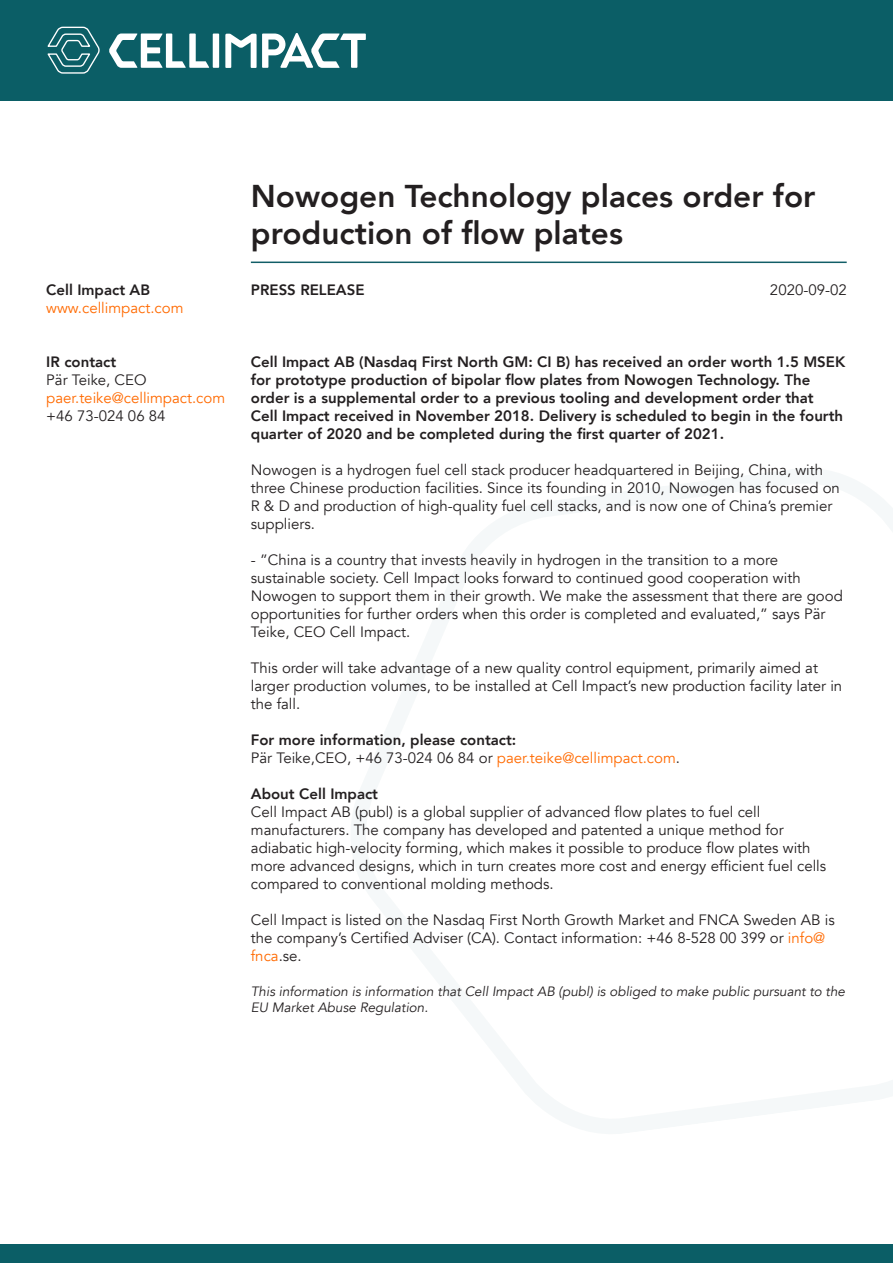
<style>
.page{position:relative;width:893px;height:1263px;background:#fff}
.page>*{position:absolute;margin:0;border:0;box-sizing:border-box;transform-origin:0 0}
.t1{font:800 31.5px/37.8px "Avenir";color:#231f20}
.Brödtext{font:15px/18px "Avenir";color:#231f20}
.Ingress{font:800 15px/18px "Avenir";color:#231f20}
.t2{font:15px "Avenir";color:#ff6a00}
.Disclaimer{font:italic 13.5px/16.2px "Avenir";color:#231f20}
.s1{color:#ff6a00}
</style>
<div class="page">
<hr style="left:251px;top:262px;width:596px;height:1px;background:#115e67">
<div style="left:0;top:0;width:893px;height:100px;background:#0b5e66"></div>
<div style="left:0;top:1245px;width:893px;height:18px;background:#0b5e66"></div>
<svg style="left:47px;top:26px;width:53px;height:48px"></svg>
<div style="left:213px;top:34px;width:6px;height:34px;background:#fff"></div>
<svg style="left:109px;top:34px;width:100px;height:34px"></svg>
<svg style="left:225px;top:33px;width:141px;height:35px"></svg>
<h1 class="t1" style="left:251px;top:177px;width:566px">Nowogen Technology places order for production of flow plates</h1>
<p class="Brödtext" style="left:770px;top:281px;width:78px">2020-09-02</p>
<p class="Ingress" style="left:46px;top:281px;width:105px">Cell Impact AB</p>
<p class="Ingress" style="left:251px;top:281px;width:115px">PRESS RELEASE</p>
<p class="t2" style="left:46px;top:299px;width:139px">www.cellimpact.com</p>
<p class="Ingress" style="left:46px;top:353px;width:72px">IR contact</p>
<p class="Brödtext" style="left:46px;top:371px;width:102px">Pär Teike, CEO</p>
<p class="t2" style="left:46px;top:389px;width:180px">paer.teike@cellimpact.com</p>
<p class="Brödtext" style="left:46px;top:407px;width:121px">+46 73-024 06 84</p>
<p class="Ingress" style="left:251px;top:353px;width:596px">Cell Impact AB (Nasdaq First North GM: CI B) has received an order worth 1.5 MSEK for prototype production of bipolar flow plates from Nowogen Technology. The order is a supplemental order to a previous tooling and development order that<br>Cell Impact received in November 2018. Delivery is scheduled to begin in the fourth quarter of 2020 and be completed during the first quarter of 2021.</p>
<p class="Brödtext" style="left:251px;top:461px;width:590px">Nowogen is a hydrogen fuel cell stack producer headquartered in Beijing, China, with three Chinese production facilities. Since its founding in 2010, Nowogen has focused on R &amp; D and production of high-quality fuel cell stacks, and is now one of China’s premier suppliers.</p>
<p class="Brödtext" style="left:251px;top:551px;width:593px">- ”China is a country that invests heavily in hydrogen in the transition to a more sustainable society. Cell Impact looks forward to continued good cooperation with Nowogen to support them in their growth. We make the assessment that there are good opportunities for further orders when this order is completed and evaluated,” says Pär Teike, CEO Cell Impact.</p>
<p class="Brödtext" style="left:251px;top:659px;width:593px">This order will take advantage of a new quality control equipment, primarily aimed at larger production volumes, to be installed at Cell Impact’s new production facility later in the fall.</p>
<h2 class="Ingress" style="left:251px;top:731px;width:267px">For more information, please contact:</h2>
<p class="Brödtext" style="left:251px;top:749px;width:431px">Pär Teike,CEO, +46 73-024 06 84 or <span class="s1">paer.teike@cellimpact.com</span>.</p>
<h2 class="Ingress" style="left:251px;top:785px;width:129px">About Cell Impact</h2>
<p class="Brödtext" style="left:251px;top:803px;width:577px">Cell Impact AB (publ) is a global supplier of advanced flow plates to fuel cell manufacturers. The company has developed and patented a unique method for adiabatic high-velocity forming, which makes it possible to produce flow plates with more advanced designs, which in turn creates more cost and energy efficient fuel cells compared to conventional molding methods.</p>
<p class="Brödtext" style="left:251px;top:911px;width:585px">Cell Impact is listed on the Nasdaq First North Growth Market and FNCA Sweden AB is the company’s Certified Adviser (CA). Contact information: +46 8-528 00 399 or <span class="s1">info@ fnca</span>.se.</p>
<p class="Disclaimer" style="left:251px;top:983px;width:596px">This information is information that Cell Impact AB (publ) is obliged to make public pursuant to the<br>EU Market Abuse Regulation.</p>
</div>
